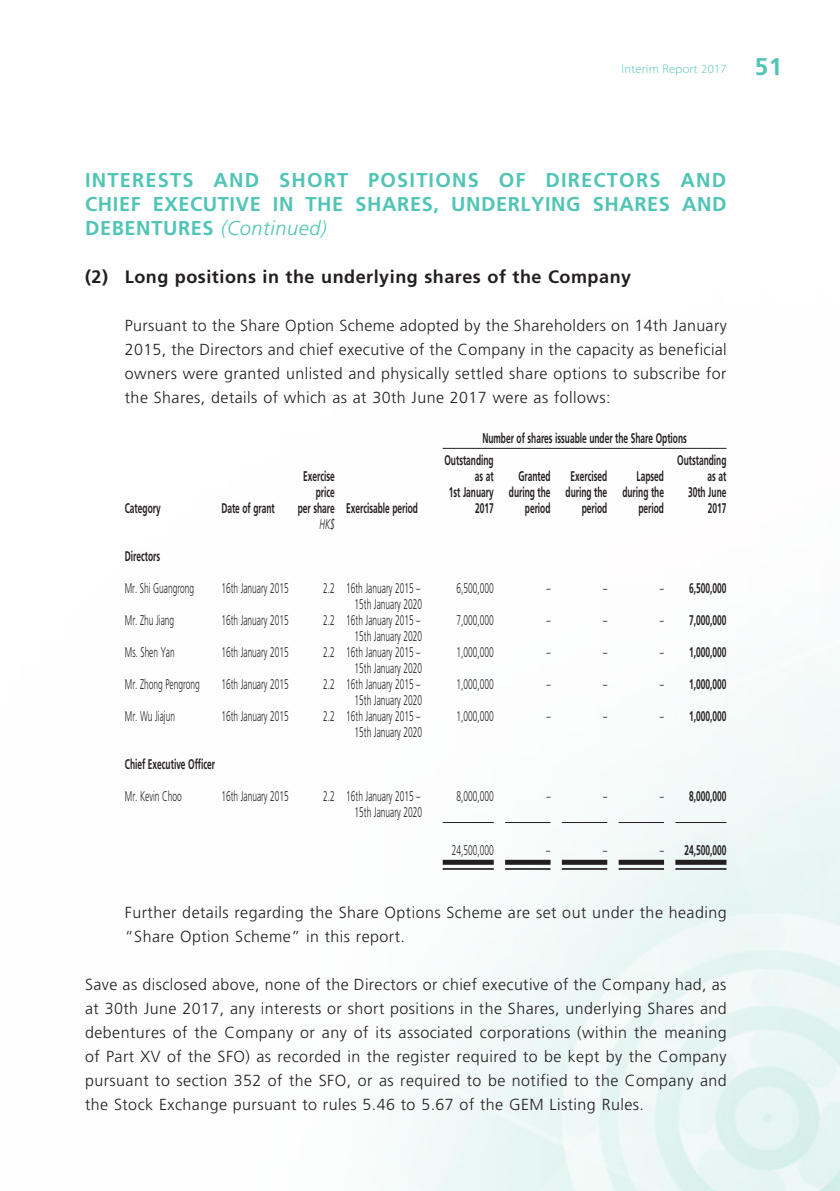
<style>
.page{position:relative;width:840px;height:1191px;background:#fff}
.page>*{position:absolute;margin:0;border:0;box-sizing:border-box;transform-origin:0 0}
.t1{font:700 20px/24px "Frutiger LT Std";letter-spacing:.03em;color:#51c5b5;text-align:justify}
.t2{font:700 18px "Frutiger LT Std";letter-spacing:.03em;color:#231f20}
.t3{font:300 16px/24px "Frutiger LT Std";letter-spacing:.03em;color:#231f20;text-align:justify}
.t4{font:300 14px/16px "Frutiger LT Std";color:#231f20;text-align:right;scale:.6 1}
.t5{font:700 14px/16px "Frutiger LT Std";color:#231f20;text-align:right;scale:.6 1}
.t6{font:italic 300 14px "Frutiger LT Std";color:#231f20;scale:.6 1}
.t7{font:300 12.4px "Myriad Pro";letter-spacing:.02em;color:#51c5b5}
.s1{font-family:"Frutiger LT Std";font-weight:700;font-size:24px}
.s2{font-weight:300;font-style:italic}
.s3{font-weight:300}
</style>
<div class="page">
<img style="left:394px;top:447px;width:445px;height:744px">
<hr style="left:442px;top:448px;width:284px;height:1px;background:#231f20">
<hr style="left:442px;top:822px;width:51px;height:1px;background:#231f20">
<hr style="left:505px;top:822px;width:45px;height:1px;background:#231f20">
<hr style="left:561px;top:822px;width:46px;height:1px;background:#231f20">
<hr style="left:618px;top:822px;width:45px;height:1px;background:#231f20">
<hr style="left:675px;top:822px;width:51px;height:1px;background:#231f20">
<div style="left:442px;top:859px;width:51px;height:5px;background:#231f20"></div>
<hr style="left:442px;top:868px;width:51px;height:1px;background:#231f20">
<div style="left:505px;top:859px;width:45px;height:5px;background:#231f20"></div>
<hr style="left:505px;top:868px;width:45px;height:1px;background:#231f20">
<div style="left:561px;top:859px;width:46px;height:5px;background:#231f20"></div>
<hr style="left:561px;top:868px;width:46px;height:1px;background:#231f20">
<div style="left:618px;top:859px;width:45px;height:5px;background:#231f20"></div>
<hr style="left:618px;top:868px;width:45px;height:1px;background:#231f20">
<div style="left:675px;top:859px;width:51px;height:5px;background:#231f20"></div>
<hr style="left:675px;top:868px;width:51px;height:1px;background:#231f20">
<p class="t7" style="left:621px;top:62px;width:162px">Interim Report 2017 <span class="s1">51</span></p>
<p class="t1" style="left:85px;top:168px;width:642px">INTERESTS AND SHORT POSITIONS OF DIRECTORS AND CHIEF EXECUTIVE IN THE SHARES, UNDERLYING SHARES AND DEBENTURES <span class="s2">(Continued)</span></p>
<p class="t2" style="left:85px;top:266px;width:547px">(2) Long positions in the underlying shares of the Company</p>
<p class="t3" style="left:125px;top:313px;width:603px">Pursuant to the Share Option Scheme adopted by the Shareholders on 14th January 2015, the Directors and chief executive of the Company in the capacity as beneficial owners were granted unlisted and physically settled share options to subscribe for the Shares, details of which as at 30th June 2017 were as follows:</p>
<p class="t5" style="left:482px;top:430px;width:342px">Number of shares issuable under the Share Options</p>
<p class="t5" style="left:125px;top:500px;width:61px">Category</p>
<p class="t5" style="left:221px;top:500px;width:91px">Date of grant</p>
<p class="t5" style="left:303px;top:468px;width:54px">Exercise</p>
<p class="t5" style="left:315px;top:484px;width:33px">price</p>
<p class="t5" style="left:298px;top:500px;width:202px">per share Exercisable period</p>
<p class="t6" style="left:319px;top:516px;width:27px">HK$</p>
<p class="t5" style="left:444px;top:452px;width:84px">Outstanding as at<br>1st January<br>2017</p>
<p class="t5" style="left:508px;top:468px;width:71px">Granted during the period</p>
<p class="t5" style="left:565px;top:468px;width:71px">Exercised during the period</p>
<p class="t5" style="left:622px;top:468px;width:71px">Lapsed during the period</p>
<p class="t5" style="left:676px;top:452px;width:84px">Outstanding as at<br>30th June<br>2017</p>
<p class="t5" style="left:125px;top:548px;width:60px">Directors</p>
<p class="t4" style="left:125px;top:580px;width:117px">Mr. Shi Guangrong</p>
<p class="t4" style="left:221px;top:580px;width:114px">16th January 2015</p>
<p class="t4" style="left:323px;top:580px;width:166px">2.2 16th January 2015 –<br>15th January 2020</p>
<p class="t4" style="left:456px;top:580px;width:64px">6,500,000</p>
<p class="t4" style="left:546px;top:580px;width:8px">–</p>
<p class="t4" style="left:602px;top:580px;width:8px">–</p>
<p class="t5" style="left:659px;top:580px;width:112px"><span class="s3">–</span> 6,500,000</p>
<p class="t4" style="left:125px;top:612px;width:84px">Mr. Zhu Jiang</p>
<p class="t4" style="left:221px;top:612px;width:114px">16th January 2015</p>
<p class="t4" style="left:323px;top:612px;width:166px">2.2 16th January 2015 –<br>15th January 2020</p>
<p class="t4" style="left:456px;top:612px;width:64px">7,000,000</p>
<p class="t4" style="left:546px;top:612px;width:8px">–</p>
<p class="t4" style="left:602px;top:612px;width:8px">–</p>
<p class="t5" style="left:659px;top:612px;width:112px"><span class="s3">–</span> 7,000,000</p>
<p class="t4" style="left:125px;top:644px;width:84px">Ms. Shen Yan</p>
<p class="t4" style="left:221px;top:644px;width:114px">16th January 2015</p>
<p class="t4" style="left:323px;top:644px;width:166px">2.2 16th January 2015 –<br>15th January 2020</p>
<p class="t4" style="left:456px;top:644px;width:64px">1,000,000</p>
<p class="t4" style="left:546px;top:644px;width:8px">–</p>
<p class="t4" style="left:602px;top:644px;width:8px">–</p>
<p class="t5" style="left:659px;top:644px;width:112px"><span class="s3">–</span> 1,000,000</p>
<p class="t4" style="left:125px;top:676px;width:126px">Mr. Zhong Pengrong</p>
<p class="t4" style="left:221px;top:676px;width:114px">16th January 2015</p>
<p class="t4" style="left:323px;top:676px;width:166px">2.2 16th January 2015 –<br>15th January 2020</p>
<p class="t4" style="left:456px;top:676px;width:64px">1,000,000</p>
<p class="t4" style="left:546px;top:676px;width:8px">–</p>
<p class="t4" style="left:602px;top:676px;width:8px">–</p>
<p class="t5" style="left:659px;top:676px;width:112px"><span class="s3">–</span> 1,000,000</p>
<p class="t4" style="left:125px;top:708px;width:85px">Mr. Wu Jiajun</p>
<p class="t4" style="left:221px;top:708px;width:114px">16th January 2015</p>
<p class="t4" style="left:323px;top:708px;width:166px">2.2 16th January 2015 –<br>15th January 2020</p>
<p class="t4" style="left:456px;top:708px;width:64px">1,000,000</p>
<p class="t4" style="left:546px;top:708px;width:8px">–</p>
<p class="t4" style="left:602px;top:708px;width:8px">–</p>
<p class="t5" style="left:659px;top:708px;width:112px"><span class="s3">–</span> 1,000,000</p>
<p class="t5" style="left:125px;top:756px;width:152px">Chief Executive Officer</p>
<p class="t4" style="left:125px;top:788px;width:96px">Mr. Kevin Choo</p>
<p class="t4" style="left:221px;top:788px;width:114px">16th January 2015</p>
<p class="t4" style="left:323px;top:788px;width:166px">2.2 16th January 2015 –<br>15th January 2020</p>
<p class="t4" style="left:456px;top:788px;width:64px">8,000,000</p>
<p class="t4" style="left:546px;top:788px;width:8px">–</p>
<p class="t4" style="left:602px;top:788px;width:8px">–</p>
<p class="t5" style="left:659px;top:788px;width:112px"><span class="s3">–</span> 8,000,000</p>
<p class="t4" style="left:451px;top:842px;width:71px">24,500,000</p>
<p class="t4" style="left:546px;top:842px;width:8px">–</p>
<p class="t4" style="left:602px;top:842px;width:8px">–</p>
<p class="t5" style="left:659px;top:842px;width:112px"><span class="s3">–</span> 24,500,000</p>
<p class="t3" style="left:125px;top:900px;width:603px">Further details regarding the Share Options Scheme are set out under the heading “Share Option Scheme” in this report.</p>
<p class="t3" style="left:85px;top:972px;width:642px">Save as disclosed above, none of the Directors or chief executive of the Company had, as at 30th June 2017, any interests or short positions in the Shares, underlying Shares and debentures of the Company or any of its associated corporations (within the meaning of Part XV of the SFO) as recorded in the register required to be kept by the Company pursuant to section 352 of the SFO, or as required to be notified to the Company and the Stock Exchange pursuant to rules 5.46 to 5.67 of the GEM Listing Rules.</p>
</div>
